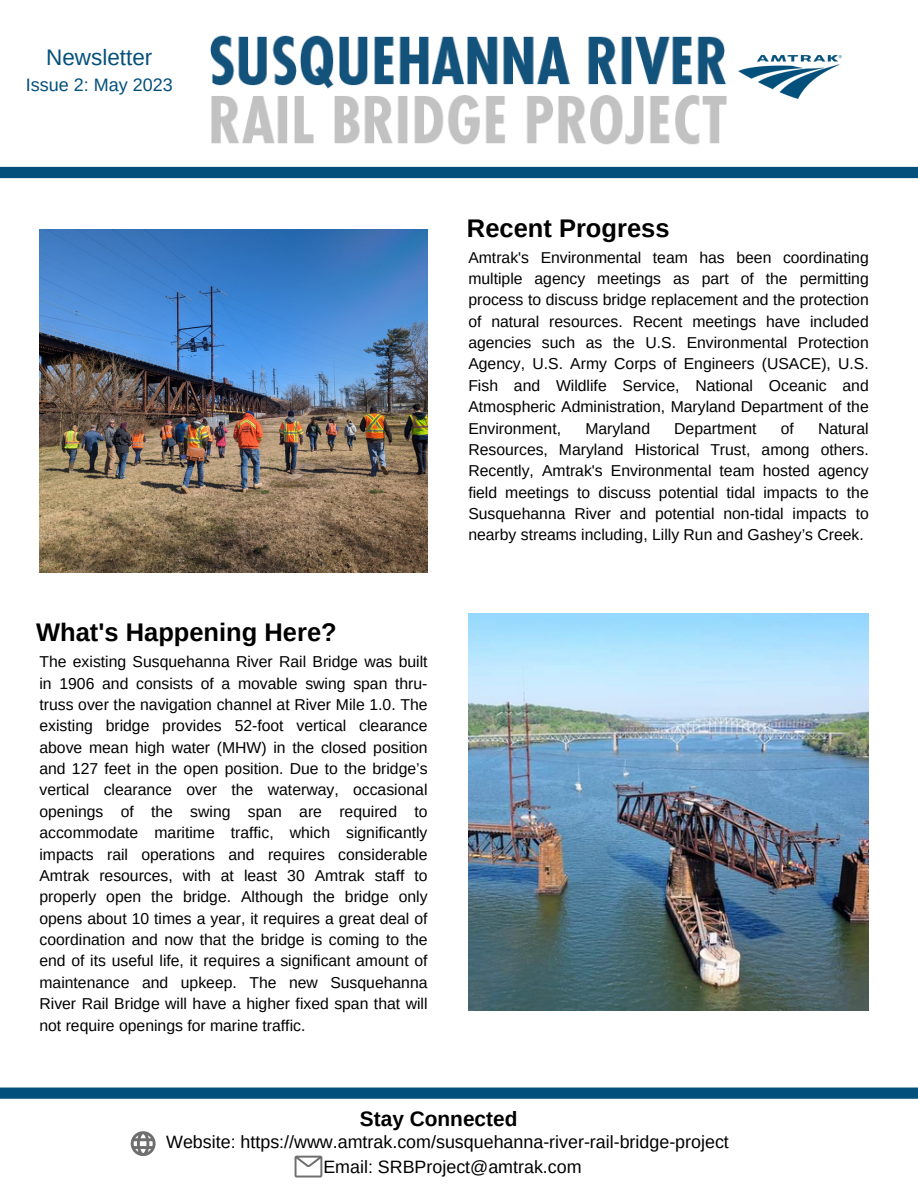
<style>
.page{position:relative;width:918px;height:1188px;background:#fff}
.page>*{position:absolute;margin:0;border:0;box-sizing:border-box;transform-origin:0 0}
.t1{font:700 25.5px "Arimo";color:#000}
.t2{font:22.5px "Arimo";color:#04507c}
.t3{font:700 20.85px "Arimo";color:#000}
.t4{font:18px "Arimo";color:#04507c}
.t5{font:17.85px "Arimo";color:#000}
.t6{font:15.75px/21.3px "Arimo";color:#000;text-align:justify}
</style>
<div class="page">
<img style="left:738px;top:55px;width:104px;height:43px">
<div style="left:0;top:167px;width:918px;height:11px;background:#04507c"></div>
<div style="left:0;top:1088px;width:918px;height:11px;background:#04507c"></div>
<svg style="left:295px;top:1155px;width:28px;height:22px"></svg>
<svg style="left:131px;top:1131px;width:24px;height:25px"></svg>
<img style="left:39px;top:229px;width:389px;height:343px">
<img style="left:468px;top:613px;width:401px;height:397px">
<img style="left:210px;top:35px;width:517px;height:110px">
<p class="t2" style="left:46px;top:45px;width:108px">Newsletter</p>
<p class="t4" style="left:26px;top:75px;width:148px">Issue 2: May 2023</p>
<p class="t1" style="left:36px;top:618px;width:302px">What's Happening Here?</p>
<p class="t6" style="left:39px;top:651px;width:390px">The existing Susquehanna River Rail Bridge was built in 1906 and consists of a movable swing span thru&shy;truss over the navigation channel at River Mile 1.0. The existing bridge provides 52-foot vertical clearance above mean high water (MHW) in the closed position and 127 feet in the open position. Due to the bridge’s vertical clearance over the waterway, occasional openings of the swing span are required to accommodate maritime traffic, which significantly impacts rail operations and requires considerable Amtrak resources, with at least 30 Amtrak staff to properly open the bridge. Although the bridge only opens about 10 times a year, it requires a great deal of coordination and now that the bridge is coming to the end of its useful life, it requires a significant amount of maintenance and upkeep. The new Susquehanna River Rail Bridge will have a higher fixed span that will not require openings for marine traffic.</p>
<p class="t1" style="left:467px;top:214px;width:204px">Recent Progress</p>
<p class="t6" style="left:468px;top:246px;width:402px">Amtrak's Environmental team has been coordinating multiple agency meetings as part of the permitting process to discuss bridge replacement and the protection of natural resources. Recent meetings have included agencies such as the U.S. Environmental Protection Agency, U.S. Army Corps of Engineers (USACE), U.S.<br>Fish and Wildlife Service, National Oceanic and Atmospheric Administration, Maryland Department of the Environment,</p>
<p class="t6" style="left:468px;top:417px;width:402px;text-indent:350px">Natural Resources, Maryland Historical Trust, among others.<br>Recently, Amtrak's Environmental team hosted agency field meetings to discuss potential tidal impacts to the Susquehanna River and potential non-tidal impacts to nearby streams including, Lilly Run and Gashey’s Creek.</p>
<p class="t6" style="left:585px;top:417px;width:66px">Maryland</p>
<p class="t6" style="left:674px;top:417px;width:84px">Department</p>
<p class="t6" style="left:781px;top:417px;width:15px">of</p>
<p class="t3" style="left:360px;top:1107px;width:159px">Stay Connected</p>
<p class="t5" style="left:166px;top:1132px;width:564px">Website: https://www.amtrak.com/susquehanna-river-rail-bridge-project</p>
<p class="t5" style="left:323px;top:1156px;width:260px">Email: SRBProject@amtrak.com</p>
</div>
